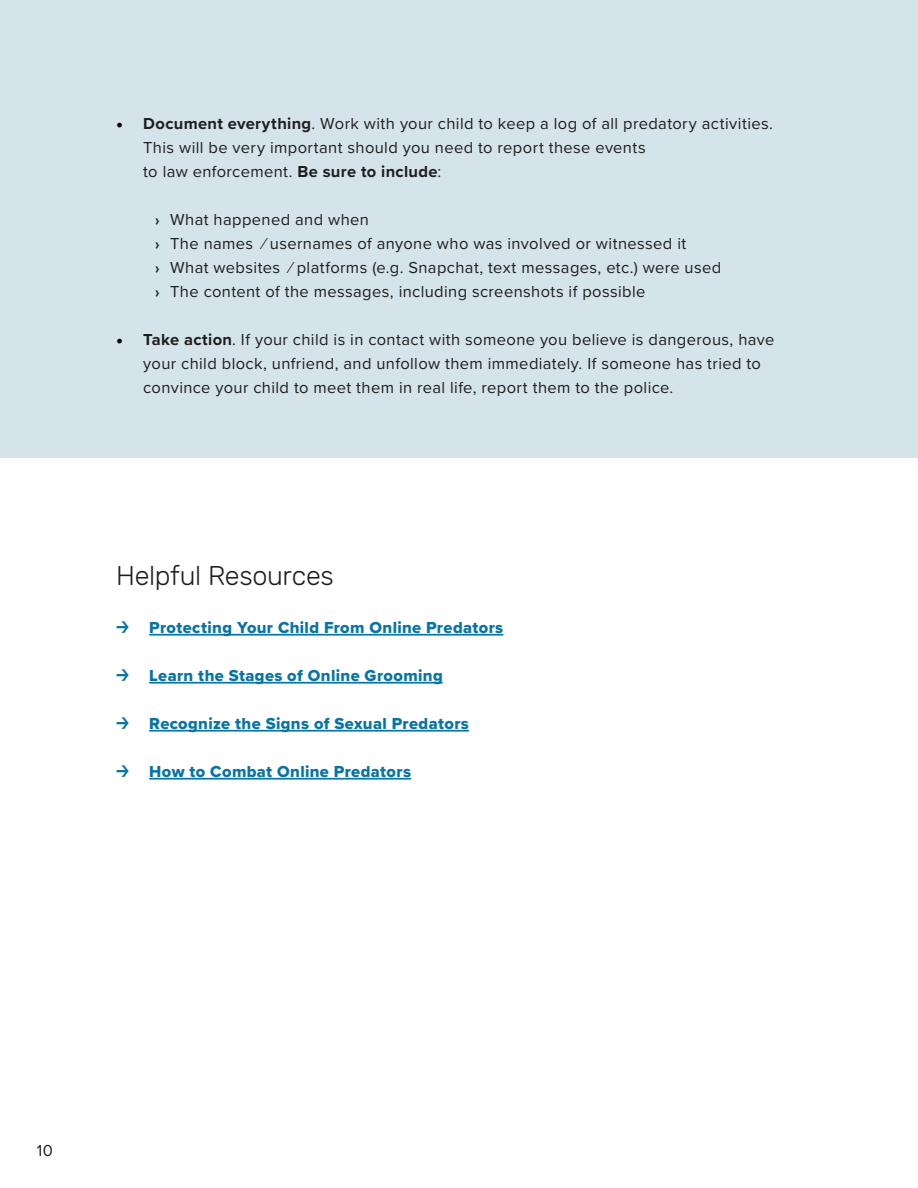
<style>
.page{position:relative;width:918px;height:1188px;background:#fff}
.page>*{position:absolute;margin:0;border:0;box-sizing:border-box;transform-origin:0 0}
.t1{font:300 27px "Rubik";letter-spacing:-.015em;color:#1e1e1e}
.t2{font:16.5px/24px "Proxima Nova";letter-spacing:.025em;color:#1e1e1e}
.t3{font:16.5px "Proxima Nova Extrabld";letter-spacing:.02em;color:#0874a3}
.s1{font-family:"Minion Pro";font-size:18px;color:#000}
.s2{font-weight:700}
.s3{font-family:"Avenir";font-weight:800;font-size:15px}
.s4{font-family:"Helvetica Now Text";font-weight:700}
</style>
<div class="page">
<div style="left:0;top:0;width:918px;height:457px;background:#d5e4ea"></div>
<hr style="left:149px;top:634px;width:354px;height:2px;background:#0874a3">
<hr style="left:149px;top:682px;width:294px;height:2px;background:#0874a3">
<hr style="left:149px;top:730px;width:320px;height:2px;background:#0874a3">
<hr style="left:149px;top:778px;width:262px;height:2px;background:#0874a3">
<p class="t2" style="left:143px;top:110px;width:631px;text-indent:-27px"><span class="s1">•</span> <span class="s2">Document everything</span>. Work with your child to keep a log of all predatory activities.<br>This will be very important should you need to report these events<br>to law enforcement. <span class="s2">Be sure to include</span>:</p>
<p class="t2" style="left:155px;top:206px;width:568px"><span class="s3">›</span> What happened and when<br><span class="s3">›</span> The names ⁄ usernames of anyone who was involved or witnessed it<br><span class="s3">›</span> What websites ⁄ platforms (e.g. Snapchat, text messages, etc.) were used <span class="s3">›</span> The content of the messages, including screenshots if possible</p>
<p class="t2" style="left:143px;top:326px;width:633px;text-indent:-27px"><span class="s1">•</span> <span class="s2">Take action</span>. If your child is in contact with someone you believe is dangerous, have your child block, unfriend, and unfollow them immediately. If someone has tried to convince your child to meet them in real life, report them to the police.</p>
<h1 class="t1" style="left:116px;top:559px;width:219px">Helpful Resources</h1>
<p class="t3" style="left:116px;top:615px;width:389px"><span class="s4">→</span> Protecting Your Child From Online Predators</p>
<p class="t3" style="left:116px;top:663px;width:328px"><span class="s4">→</span> Learn the Stages of Online Grooming</p>
<p class="t3" style="left:116px;top:711px;width:354px"><span class="s4">→</span> Recognize the Signs of Sexual Predators</p>
<p class="t3" style="left:116px;top:759px;width:296px"><span class="s4">→</span> How to Combat Online Predators</p>
<p class="t2" style="left:37px;top:1138px;width:18px">10</p>
</div>
